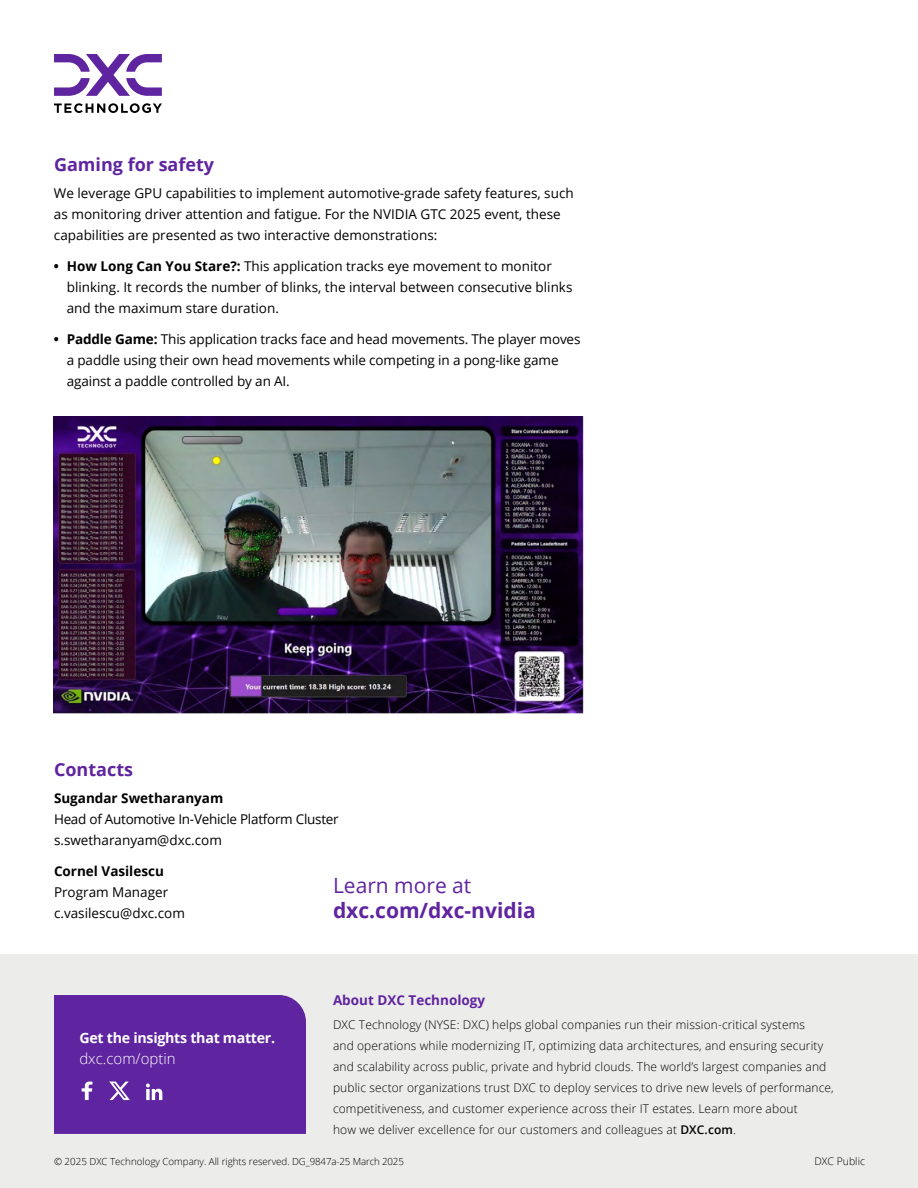
<style>
.page{position:relative;width:918px;height:1188px;background:#fff}
.page>*{position:absolute;margin:0;border:0;box-sizing:border-box;transform-origin:0 0}
.t1{font:700 21px "Open Sans";color:#5f249f}
.t2{font:21px "Open Sans";color:#5f249f}
.t3{font:700 18px "Open Sans";color:#5f249f}
.t4{font:300 15px "Open Sans";color:#fff}
.t5{font:700 14.25px "Open Sans";letter-spacing:-.02em;color:#fff}
.t6{font:13.5px/21px "Open Sans";color:#000}
.t7{font:13.5px/21px "Open Sans";letter-spacing:-.02em;color:#000}
.t8{font:700 13.5px "Open Sans";color:#000}
.t9{font:700 13.5px "Open Sans";color:#5f249f}
.t10{font:300 12px/21px "Open Sans";letter-spacing:.01em;color:#000}
.t11{font:300 10.5px "Open Sans";color:#000}
.t12{font:300 9.75px "Open Sans";color:#000}
.s1{font-weight:700}
.s2{font-weight:600}
</style>
<div class="page">
<svg style="left:54px;top:103px;width:108px;height:10px"></svg>
<svg style="left:54px;top:54px;width:108px;height:42px"></svg>
<div style="left:0;top:954px;width:918px;height:234px;background:#ececeb"></div>
<div style="left:54px;top:995px;width:252px;height:139px;background:#5f249f"></div>
<img style="left:54px;top:416px;width:530px;height:299px">
<h2 class="t3" style="left:54px;top:152px;width:162px">Gaming for safety</h2>
<p class="t6" style="left:54px;top:183px;width:521px">We leverage GPU capabilities to implement automotive-grade safety features, such as monitoring driver attention and fatigue. For the NVIDIA GTC 2025 event, these capabilities are presented as two interactive demonstrations:</p>
<p class="t6" style="left:67px;top:255px;width:507px;text-indent:-13px"><span class="s1">• How Long Can You Stare?:</span> This application tracks eye movement to monitor blinking. It records the number of blinks, the interval between consecutive blinks and the maximum stare duration.</p>
<p class="t6" style="left:67px;top:328px;width:515px;text-indent:-13px"><span class="s1">• Paddle Game:</span> This application tracks face and head movements. The player moves a paddle using their own head movements while competing in a pong-like game against a paddle controlled by an AI.</p>
<h2 class="t3" style="left:54px;top:757px;width:81px">Contacts</h2>
<p class="t8" style="left:54px;top:789px;width:171px">Sugandar Swetharanyam</p>
<p class="t7" style="left:54px;top:808px;width:286px">Head of Automotive In-Vehicle Platform Cluster s.swetharanyam@dxc.com</p>
<p class="t8" style="left:54px;top:861px;width:111px">Cornel Vasilescu</p>
<p class="t6" style="left:54px;top:881px;width:132px">Program Manager c.vasilescu@dxc.com</p>
<h1 class="t2" style="left:333px;top:871px;width:140px">Learn more at</h1>
<h1 class="t1" style="left:333px;top:896px;width:204px">dxc.com/dxc-nvidia</h1>
<p class="t5" style="left:79px;top:1027px;width:197px">Get the insights that matter.</p>
<p class="t4" style="left:79px;top:1048px;width:98px">dxc.com/optin</p>
<p class="t9" style="left:333px;top:991px;width:154px">About DXC Technology</p>
<p class="t10" style="left:333px;top:1014px;width:502px">DXC Technology (NYSE: DXC) helps global companies run their mission-critical systems<br>and operations while modernizing IT, optimizing data architectures, and ensuring security and scalability across public, private and hybrid clouds. The world’s largest companies and public sector organizations trust DXC to deploy services to drive new levels of performance, competitiveness, and customer experience across their IT estates. Learn more about<br>how we deliver excellence for our customers and colleagues at <span class="s2">DXC.com</span>.</p>
<p class="t12" style="left:54px;top:1155px;width:351px">© 2025 DXC Technology Company. All rights reserved. DG_9847a-25 March 2025</p>
<p class="t11" style="left:814px;top:1154px;width:52px">DXC Public</p>
</div>
